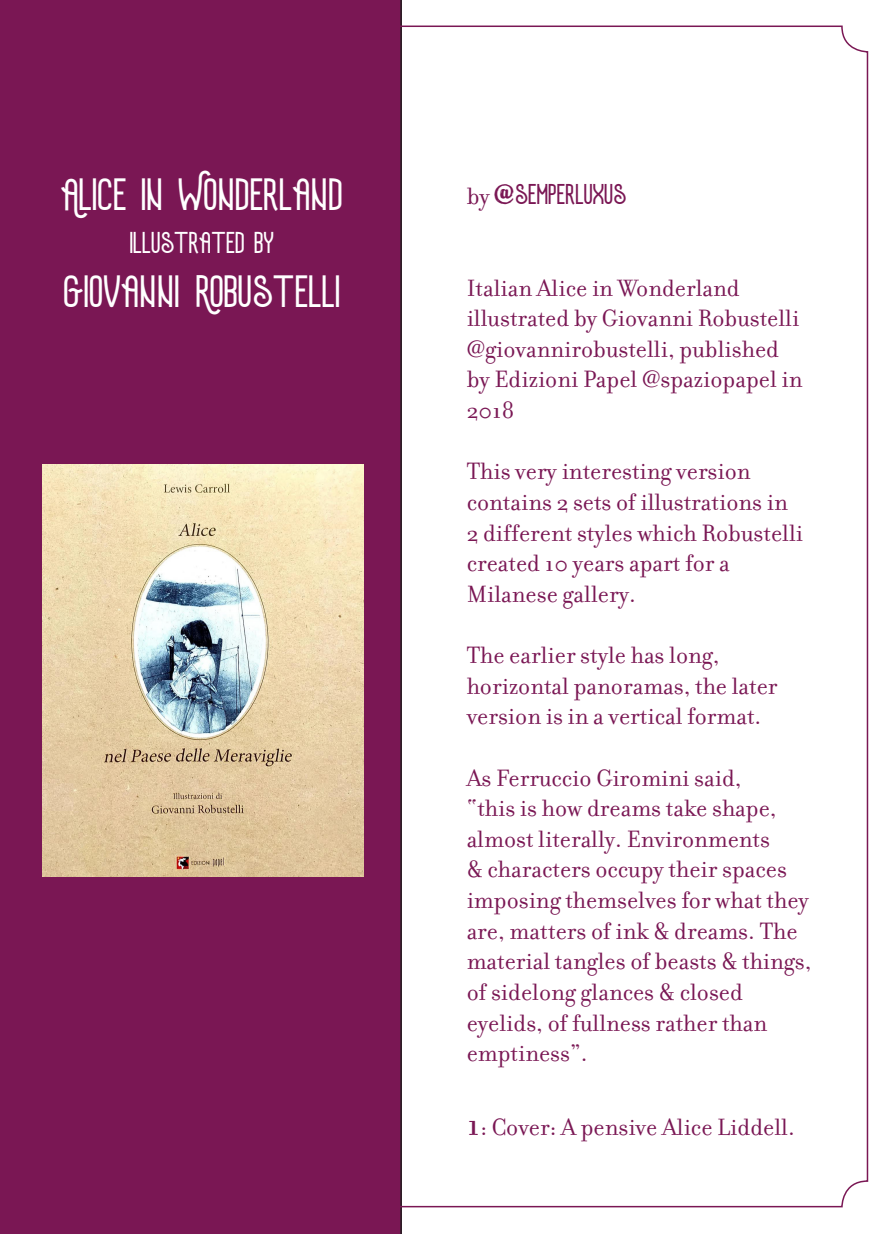
<style>
.page{position:relative;width:893px;height:1234px;background:#fff}
.page>*{position:absolute;margin:0;border:0;box-sizing:border-box;transform-origin:0 0}
.Paragraph_Style_1{font:45px "EXTRADIONARYV1";color:#fff}
.Paragraph_Style_1-2{font:30px "EXTRADIONARYV1";color:#fff}
.Paragraph_Style_1-3{font:28.5px "EXTRADIONARYV1";color:#7a1754}
.Paragraph_Style_1-4{font:25.5px/30.6px "Filosofia";color:#7a1754}
.s1{font-family:"Filosofia";font-size:25.5px}
.s2{font-family:"Active"}
.s3{font-size:36px}
</style>
<div class="page">
<div style="left:0;top:0;width:402px;height:1233px;background:#7a1754"></div>
<img style="left:42px;top:464px;width:321px;height:412px">
<p class="Paragraph_Style_1" style="left:62px;top:165px;width:284px">Alice in Wonderland</p>
<p class="Paragraph_Style_1-2" style="left:130px;top:223px;width:146px">illustrated by</p>
<p class="Paragraph_Style_1" style="left:64px;top:262px;width:279px">Giovanni Robustelli</p>
<p class="Paragraph_Style_1-3" style="left:467px;top:175px;width:162px"><span class="s1">by</span> <span class="s2">@</span>semperluxus</p>
<p class="Paragraph_Style_1-4" style="left:467px;top:272px;width:337px">Italian Alice in Wonderland illustrated by Giovanni Robustelli @giovannirobustelli, published by Edizioni Papel @spaziopapel in<br>2018</p>
<p class="Paragraph_Style_1-4" style="left:467px;top:456px;width:338px">This very interesting version contains 2 sets of illustrations in<br>2 different styles which Robustelli created 10 years apart for a<br>Milanese gallery.</p>
<p class="Paragraph_Style_1-4" style="left:467px;top:640px;width:312px">The earlier style has long, horizontal panoramas, the later version is in a vertical format.</p>
<p class="Paragraph_Style_1-4" style="left:467px;top:762px;width:346px">As Ferruccio Giromini said,<br>“this is how dreams take shape, almost literally. Environments<br>&amp; characters occupy their spaces imposing themselves for what they are, matters of ink &amp; dreams. The material tangles of beasts &amp; things, of sidelong glances &amp; closed eyelids, of fullness rather than emptiness”.</p>
<p class="Paragraph_Style_1-4" style="left:467px;top:1111px;width:330px"><span class="s3">1</span>: Cover: A pensive Alice Liddell.</p>
</div>
